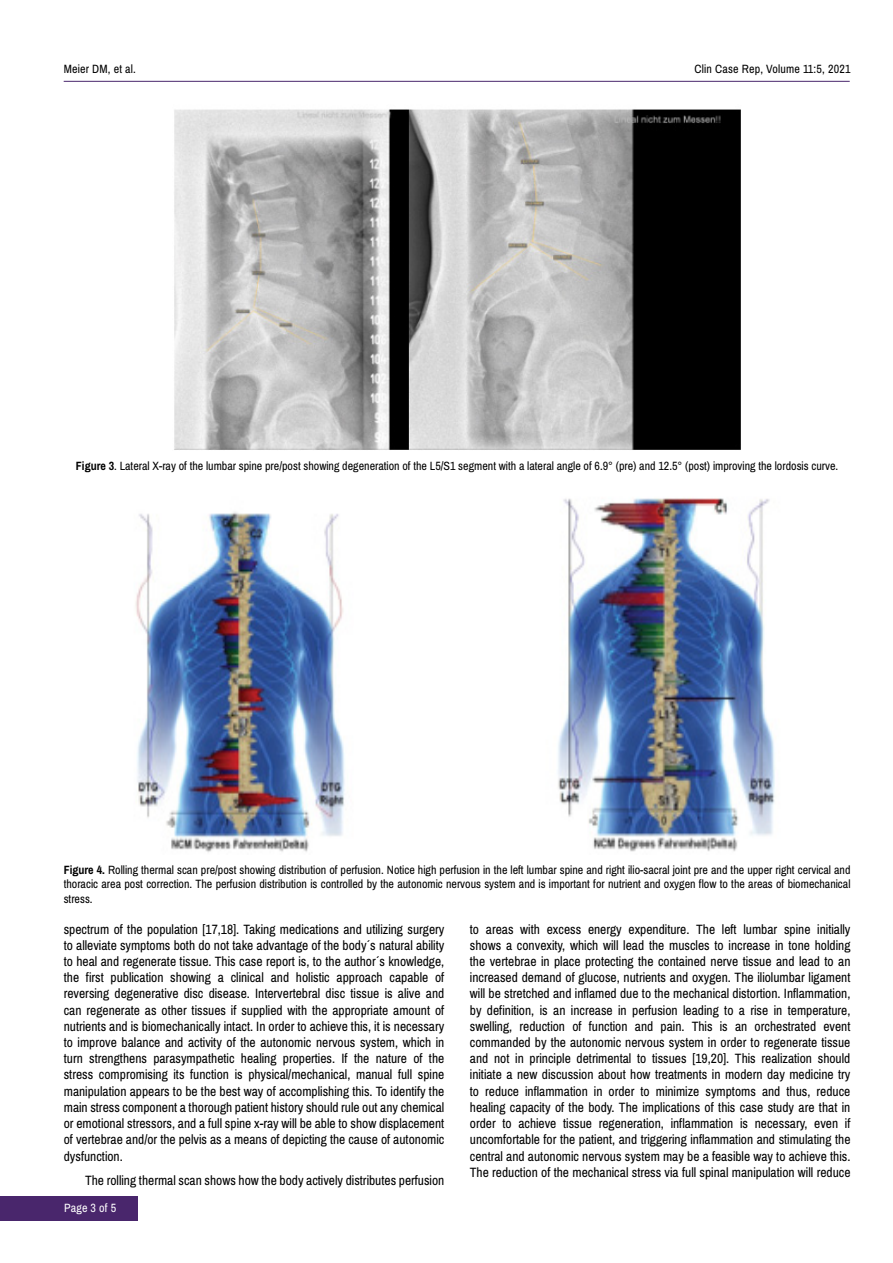
<style>
.page{position:relative;width:893px;height:1263px;background:#fff}
.page>*{position:absolute;margin:0;border:0;box-sizing:border-box;transform-origin:0 0}
.t1{font:13.5px/16.2px "Archivo Narrow";color:#000;text-align:justify}
.t2{font:12px/14.4px "Archivo Narrow";color:#000;text-align:justify}
.t3{font:12px "Archivo Narrow";letter-spacing:.015em;color:#fff}
.s1{font-weight:700}
</style>
<div class="page">
<hr style="left:64px;top:81px;width:786px;height:1px;background:#49266c">
<div style="left:0;top:1196px;width:137px;height:24px;background:#49266c"></div>
<img style="left:174px;top:109px;width:567px;height:341px">
<img style="left:135px;top:498px;width:640px;height:355px">
<p class="t2" style="left:64px;top:61px;width:74px">Meier DM, et al.</p>
<p class="t2" style="left:695px;top:61px;width:157px">Clin Case Rep, Volume 11:5, 2021</p>
<p class="t2" style="left:76px;top:459px;width:764px"><span class="s1">Figure 3</span>. Lateral X-ray of the lumbar spine pre/post showing degeneration of the L5/S1 segment with a lateral angle of 6.9° (pre) and 12.5° (post) improving the lordosis curve.</p>
<p class="t2" style="left:64px;top:863px;width:788px"><span class="s1">Figure 4.</span> Rolling thermal scan pre/post showing distribution of perfusion. Notice high perfusion in the left lumbar spine and right ilio-sacral joint pre and the upper right cervical and thoracic area post correction. The perfusion distribution is controlled by the autonomic nervous system and is important for nutrient and oxygen flow to the areas of biomechanical stress.</p>
<p class="t1" style="left:64px;top:921px;width:382px">spectrum of the population [17,18]. Taking medications and utilizing surgery to alleviate symptoms both do not take advantage of the body´s natural ability to heal and regenerate tissue. This case report is, to the author´s knowledge, the first publication showing a clinical and holistic approach capable of reversing degenerative disc disease. Intervertebral disc tissue is alive and can regenerate as other tissues if supplied with the appropriate amount of nutrients and is biomechanically intact. In order to achieve this, it is necessary to improve balance and activity of the autonomic nervous system, which in turn strengthens parasympathetic healing properties. If the nature of the stress compromising its function is physical/mechanical, manual full spine manipulation appears to be the best way of accomplishing this. To identify the main stress component a thorough patient history should rule out any chemical or emotional stressors, and a full spine x-ray will be able to show displacement of vertebrae and/or the pelvis as a means of depicting the cause of autonomic dysfunction.</p>
<p class="t1" style="left:85px;top:1173px;width:361px">The rolling thermal scan shows how the body actively distributes perfusion</p>
<p class="t3" style="left:64px;top:1201px;width:54px">Page 3 of 5</p>
<p class="t1" style="left:470px;top:921px;width:382px">to areas with excess energy expenditure. The left lumbar spine initially shows a convexity, which will lead the muscles to increase in tone holding the vertebrae in place protecting the contained nerve tissue and lead to an increased demand of glucose, nutrients and oxygen. The iliolumbar ligament will be stretched and inflamed due to the mechanical distortion. Inflammation, by definition, is an increase in perfusion leading to a rise in temperature, swelling, reduction of function and pain. This is an orchestrated event commanded by the autonomic nervous system in order to regenerate tissue and not in principle detrimental to tissues [19,20]. This realization should initiate a new discussion about how treatments in modern day medicine try to reduce inflammation in order to minimize symptoms and thus, reduce healing capacity of the body. The implications of this case study are that in order to achieve tissue regeneration, inflammation is necessary, even if uncomfortable for the patient, and triggering inflammation and stimulating the central and autonomic nervous system may be a feasible way to achieve this.<br>The reduction of the mechanical stress via full spinal manipulation will reduce</p>
</div>
